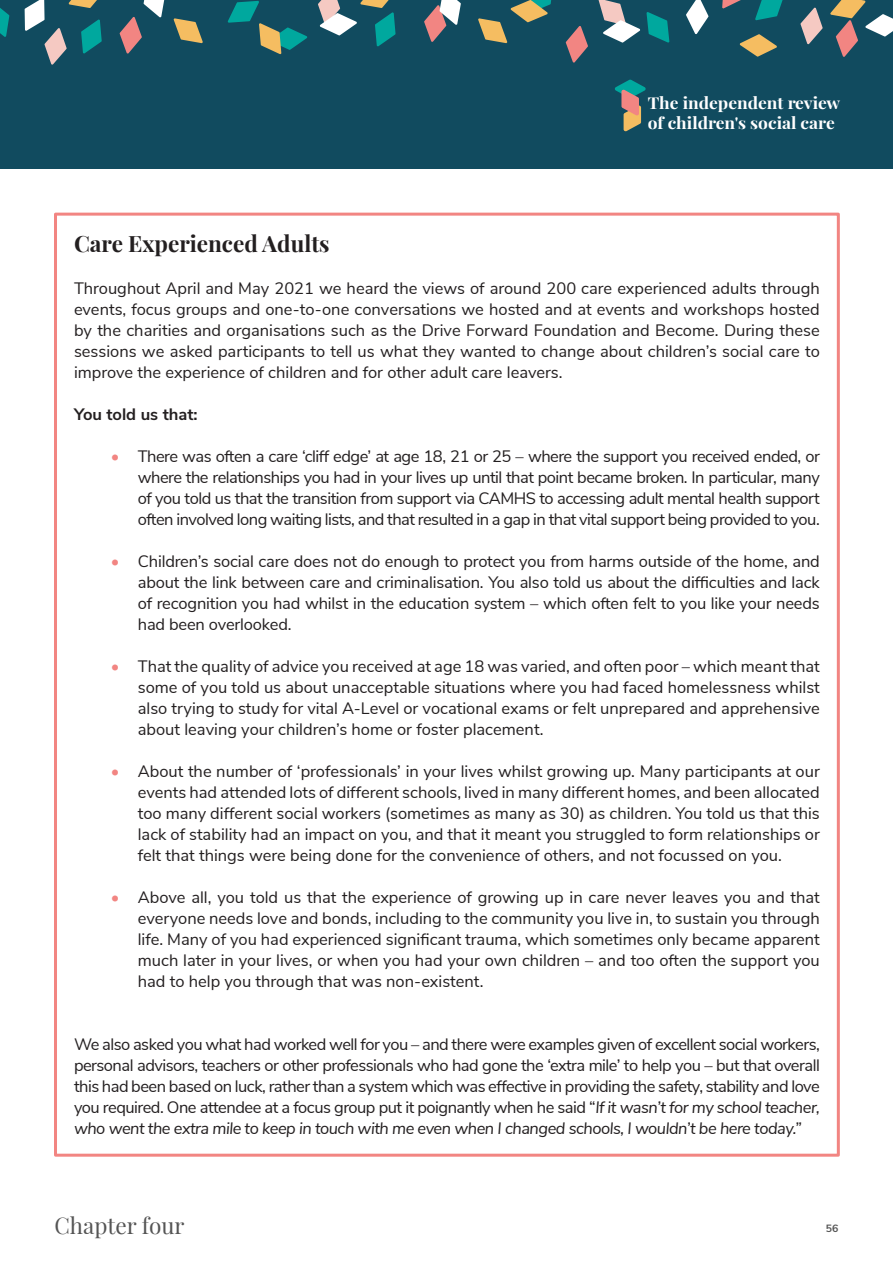
<style>
.page{position:relative;width:893px;height:1263px;background:#fff}
.page>*{position:absolute;margin:0;border:0;box-sizing:border-box;transform-origin:0 0}
.Body{font:700 22.5px "Playfair Display";color:#231f20}
.t1{font:22.5px "Playfair Display";color:#545454}
.Body-2{font:16.5px/21px "Nunito Sans";letter-spacing:-.005em;color:#231f20;text-align:justify}
.Body-3{font:700 16.5px "Nunito Sans";color:#231f20}
.t2{font:700 16.35px/19.6px "Playfair Display";color:#fff;scale:1.06 1}
.t3{font:700 10.5px "Nunito Sans";color:#545454}
.s1{color:#f28582}
.s2{font-style:italic}
</style>
<div class="page">
<div style="left:0;top:0;width:893px;height:169px;background:#114b5f"></div>
<svg style="left:173px;top:18px;width:30px;height:25px"></svg>
<svg style="left:120px;top:0;width:45px;height:54px"></svg>
<svg style="left:228px;top:1px;width:79px;height:53px"></svg>
<svg style="left:646px;top:12px;width:23px;height:31px"></svg>
<svg style="left:424px;top:0;width:37px;height:42px"></svg>
<svg style="left:318px;top:0;width:78px;height:47px"></svg>
<svg style="left:478px;top:0;width:74px;height:43px"></svg>
<svg style="left:598px;top:0;width:42px;height:43px"></svg>
<svg style="left:800px;top:7px;width:23px;height:37px"></svg>
<svg style="left:830px;top:0;width:63px;height:57px"></svg>
<svg style="left:25px;top:0;width:77px;height:65px"></svg>
<svg style="left:0;top:8px;width:9px;height:29px"></svg>
<svg style="left:722px;top:0;width:19px;height:9px"></svg>
<svg style="left:740px;top:34px;width:37px;height:23px"></svg>
<svg style="left:686px;top:0;width:22px;height:34px"></svg>
<svg style="left:755px;top:0;width:28px;height:20px"></svg>
<svg style="left:566px;top:26px;width:22px;height:37px"></svg>
<svg style="left:615px;top:80px;width:31px;height:52px"></svg>
<p class="t2" style="left:648px;top:92px;width:183px">The independent review of children's social care</p>
<p class="Body" style="left:74px;top:226px;width:257px">Care Experienced Adults</p>
<p class="Body-2" style="left:74px;top:277px;width:747px">Throughout April and May 2021 we heard the views of around 200 care experienced adults through events, focus groups and one-to-one conversations we hosted and at events and workshops hosted by the charities and organisations such as the Drive Forward Foundation and Become. During these sessions we asked participants to tell us what they wanted to change about children’s social care to improve the experience of children and for other adult care leavers.</p>
<p class="Body-3" style="left:74px;top:402px;width:125px">You told us that:</p>
<p class="Body-2" style="left:138px;top:445px;width:683px;text-indent:-27px"><span class="s1">•</span> There was often a care ‘cliff edge’ at age 18, 21 or 25 – where the support you received ended, or where the relationships you had in your lives up until that point became broken. In particular, many of you told us that the transition from support via CAMHS to accessing adult mental health support often involved long waiting lists, and that resulted in a gap in that vital support being provided to you.</p>
<p class="Body-2" style="left:138px;top:550px;width:683px;text-indent:-27px"><span class="s1">•</span> Children’s social care does not do enough to protect you from harms outside of the home, and about the link between care and criminalisation. You also told us about the difficulties and lack of recognition you had whilst in the education system – which often felt to you like your needs had been overlooked.</p>
<p class="Body-2" style="left:138px;top:655px;width:683px;text-indent:-27px"><span class="s1">•</span> That the quality of advice you received at age 18 was varied, and often poor – which meant that some of you told us about unacceptable situations where you had faced homelessness whilst also trying to study for vital A-Level or vocational exams or felt unprepared and apprehensive about leaving your children’s home or foster placement.</p>
<p class="Body-2" style="left:138px;top:760px;width:683px;text-indent:-27px"><span class="s1">•</span> About the number of ‘professionals’ in your lives whilst growing up. Many participants at our events had attended lots of different schools, lived in many different homes, and been allocated too many different social workers (sometimes as many as 30) as children. You told us that this lack of stability had an impact on you, and that it meant you struggled to form relationships or felt that things were being done for the convenience of others, and not focussed on you.</p>
<p class="Body-2" style="left:138px;top:886px;width:683px;text-indent:-27px"><span class="s1">•</span> Above all, you told us that the experience of growing up in care never leaves you and that everyone needs love and bonds, including to the community you live in, to sustain you through life. Many of you had experienced significant trauma, which sometimes only became apparent much later in your lives, or when you had your own children – and too often the support you had to help you through that was non-existent.</p>
<p class="Body-2" style="left:74px;top:1033px;width:747px">We also asked you what had worked well for you – and there were examples given of excellent social workers, personal advisors, teachers or other professionals who had gone the ‘extra mile’ to help you – but that overall this had been based on luck, rather than a system which was effective in providing the safety, stability and love you required. One attendee at a focus group put it poignantly when he said “<span class="s2">If it wasn’t for my school teacher, who went the extra mile to keep in touch with me even when I changed schools, I wouldn’t be here today.”</span></p>
<h1 class="t1" style="left:54px;top:1208px;width:131px">Chapter four</h1>
<p class="t3" style="left:826px;top:1221px;width:14px">56</p>
</div>
